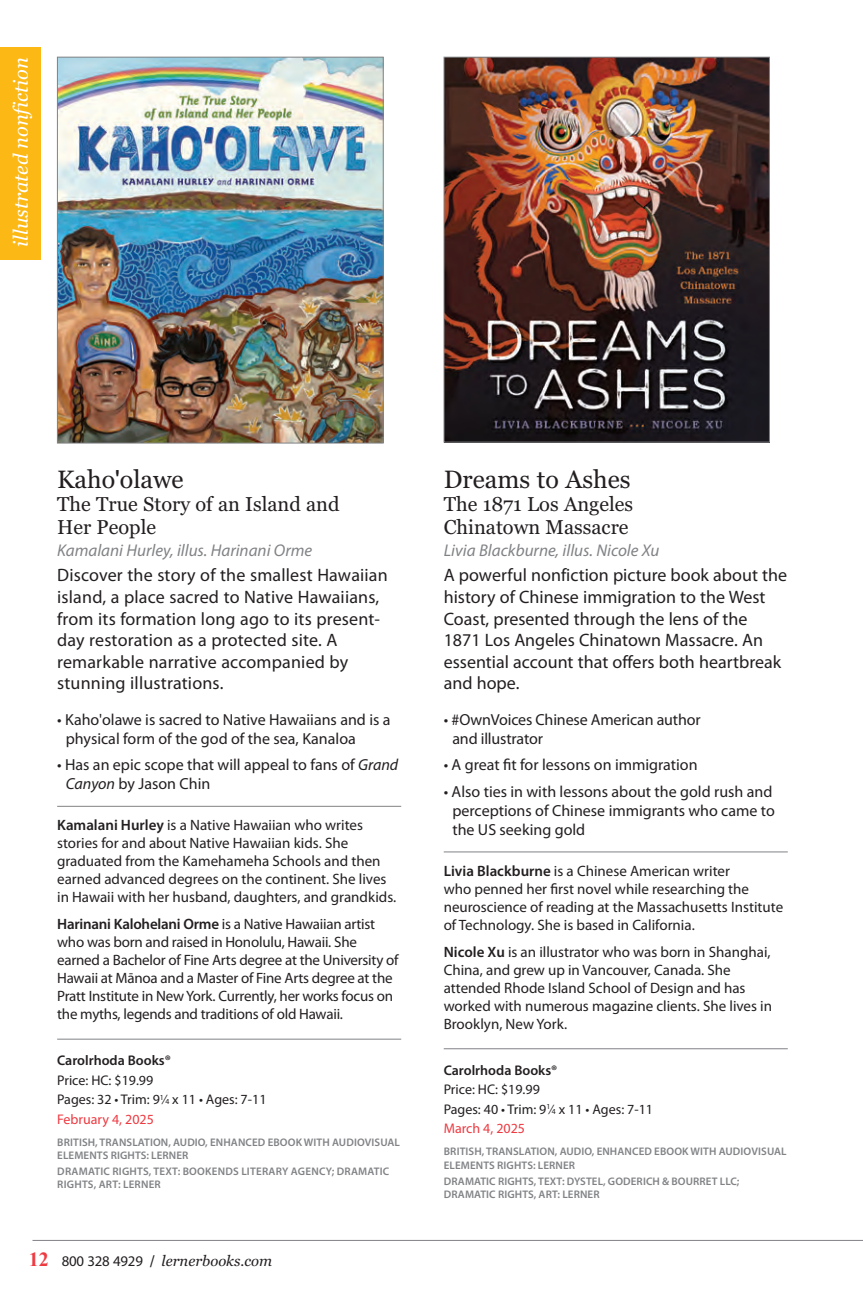
<style>
.page{position:relative;width:863px;height:1295px;background:#fff}
.page>*{position:absolute;margin:0;border:0;box-sizing:border-box;transform-origin:0 0}
.t1{font:25px "Georgia";color:#231f20}
.t2{font:20px/23px "Georgia";color:#231f20}
.t3{font:italic 20px "Georgia";color:#fff}
.t4{font:18px/21.6px "Myriad Pro";color:#231f20}
.t5{font:italic 17px "Myriad Pro";color:#808285}
.t6{font:16px/19.2px "Myriad Pro";color:#231f20}
.t7{font:15px/18px "Myriad Pro";color:#231f20}
.t8{font:italic 14.8px "Georgia";color:#231f20}
.t9{font:14px/19.4px "Myriad Pro";color:#231f20}
.t10{font:600 14px "Myriad Pro";color:#231f20}
.t11{font:600 11px/13.2px "Myriad Pro";letter-spacing:.01em;color:#808285}
.s1{font-family:"Arial"}
.s2{font-style:italic}
.s3{font-weight:600}
.s4{font-size:7.6px}
.s5{color:#ee3a41}
.s6{font-family:"Times New Roman";font-weight:700;font-style:normal;font-size:20px;color:#ee3a41}
.s7{font-family:"Myriad Pro";font-style:normal}
.s8{font-family:"Knockout 31 Junior Middlewt";font-style:normal}
</style>
<div class="page">
<hr style="left:32px;top:1240px;width:831px;height:1px;background:#808285">
<img style="left:59px;top:59px;width:322px;height:382px">
<div style="left:57px;top:57px;width:326px;height:386px;border:1px solid #808285"></div>
<img style="left:446px;top:59px;width:321px;height:381px">
<div style="left:444px;top:57px;width:325px;height:385px;border:1px solid #808285"></div>
<hr style="left:444px;top:851px;width:343px;height:1px;background:#808285">
<hr style="left:444px;top:1048px;width:343px;height:1px;background:#808285">
<hr style="left:57px;top:806px;width:344px;height:1px;background:#808285">
<hr style="left:57px;top:1038px;width:344px;height:1px;background:#808285">
<div style="left:0;top:47px;width:41px;height:213px;background:#fcb814"></div>
<h2 class="t3" style="left:8px;top:247px;width:191px;rotate:-90deg">illustrated nonfiction</h2>
<h1 class="t1" style="left:57px;top:465px;width:128px">Kaho<span class="s1">'</span>olawe</h1>
<h2 class="t2" style="left:57px;top:493px;width:284px">The True Story of an Island and<br>Her People</h2>
<p class="t5" style="left:57px;top:539px;width:257px">Kamalani Hurley, illus. Harinani Orme</p>
<p class="t4" style="left:57px;top:564px;width:332px">Discover the story of the smallest Hawaiian island, a place sacred to Native Hawaiians, from its formation long ago to its present&shy;day restoration as a protected site. A remarkable narrative accompanied by stunning illustrations.</p>
<p class="t6" style="left:66px;top:709px;width:326px;text-indent:-9px">• Kaho'olawe is sacred to Native Hawaiians and is a physical form of the god of the sea, Kanaloa</p>
<p class="t6" style="left:66px;top:755px;width:334px;text-indent:-9px">• Has an epic scope that will appeal to fans of <span class="s2">Grand<br>Canyon</span> by Jason Chin</p>
<p class="t7" style="left:57px;top:816px;width:340px"><span class="s3">Kamalani Hurley</span> is a Native Hawaiian who writes stories for and about Native Hawaiian kids. She graduated from the Kamehameha Schools and then earned advanced degrees on the continent. She lives in Hawaii with her husband, daughters, and grandkids.</p>
<p class="t7" style="left:57px;top:915px;width:343px"><span class="s3">Harinani Kalohelani Orme</span> is a Native Hawaiian artist who was born and raised in Honolulu, Hawaii. She earned a Bachelor of Fine Arts degree at the University of Hawaii at Mānoa and a Master of Fine Arts degree at the Pratt Institute in New York. Currently, her works focus on the myths, legends and traditions of old Hawaii.</p>
<p class="t10" style="left:57px;top:1051px;width:115px">Carolrhoda Books®</p>
<p class="t9" style="left:57px;top:1070px;width:211px">Price: HC: $19.99<br>Pages: 32 • Trim: 9<sup>1</sup>⁄<span class="s4">4</span> x 11 • Ages: 7-11<br><span class="s5">February 4, 2025</span></p>
<p class="t11" style="left:57px;top:1135px;width:344px">BRITISH, TRANSLATION, AUDIO, ENHANCED EBOOK WITH AUDIOVISUAL<br>ELEMENTS RIGHTS: LERNER</p>
<p class="t11" style="left:57px;top:1164px;width:333px">DRAMATIC RIGHTS, TEXT: BOOKENDS LITERARY AGENCY; DRAMATIC<br>RIGHTS, ART: LERNER</p>
<p class="t8" style="left:29px;top:1251px;width:245px"><span class="s6">12</span> <span class="s7">800 328 4929</span> <span class="s8">/</span> lernerbooks.com</p>
<h1 class="t1" style="left:444px;top:465px;width:188px">Dreams to Ashes</h1>
<h2 class="t2" style="left:444px;top:493px;width:191px">The 1871 Los Angeles<br>Chinatown Massacre</h2>
<p class="t5" style="left:444px;top:539px;width:217px">Livia Blackburne, illus. Nicole Xu</p>
<p class="t4" style="left:444px;top:564px;width:345px">A powerful nonfiction picture book about the history of Chinese immigration to the West Coast, presented through the lens of the 1871 Los Angeles Chinatown Massacre. An essential account that offers both heartbreak and hope.</p>
<p class="t6" style="left:452px;top:709px;width:250px;text-indent:-9px">• #OwnVoices Chinese American author and illustrator</p>
<p class="t6" style="left:444px;top:755px;width:255px">• A great fit for lessons on immigration</p>
<p class="t6" style="left:452px;top:781px;width:324px;text-indent:-9px">• Also ties in with lessons about the gold rush and perceptions of Chinese immigrants who came to the US seeking gold</p>
<p class="t7" style="left:444px;top:861px;width:341px"><span class="s3">Livia Blackburne</span> is a Chinese American writer<br>who penned her first novel while researching the neuroscience of reading at the Massachusetts Institute of Technology. She is based in California.</p>
<p class="t7" style="left:444px;top:942px;width:330px"><span class="s3">Nicole Xu</span> is an illustrator who was born in Shanghai, China, and grew up in Vancouver, Canada. She attended Rhode Island School of Design and has worked with numerous magazine clients. She lives in Brooklyn, New York.</p>
<p class="t10" style="left:444px;top:1061px;width:115px">Carolrhoda Books®</p>
<p class="t9" style="left:444px;top:1079px;width:211px">Price: HC: $19.99<br>Pages: 40 • Trim: 9<sup>1</sup>⁄<span class="s4">4</span> x 11 • Ages: 7-11<br><span class="s5">March 4, 2025</span></p>
<p class="t11" style="left:444px;top:1144px;width:344px">BRITISH, TRANSLATION, AUDIO, ENHANCED EBOOK WITH AUDIOVISUAL<br>ELEMENTS RIGHTS: LERNER</p>
<p class="t11" style="left:444px;top:1174px;width:297px">DRAMATIC RIGHTS, TEXT: DYSTEL, GODERICH &amp; BOURRET LLC;<br>DRAMATIC RIGHTS, ART: LERNER</p>
</div>
